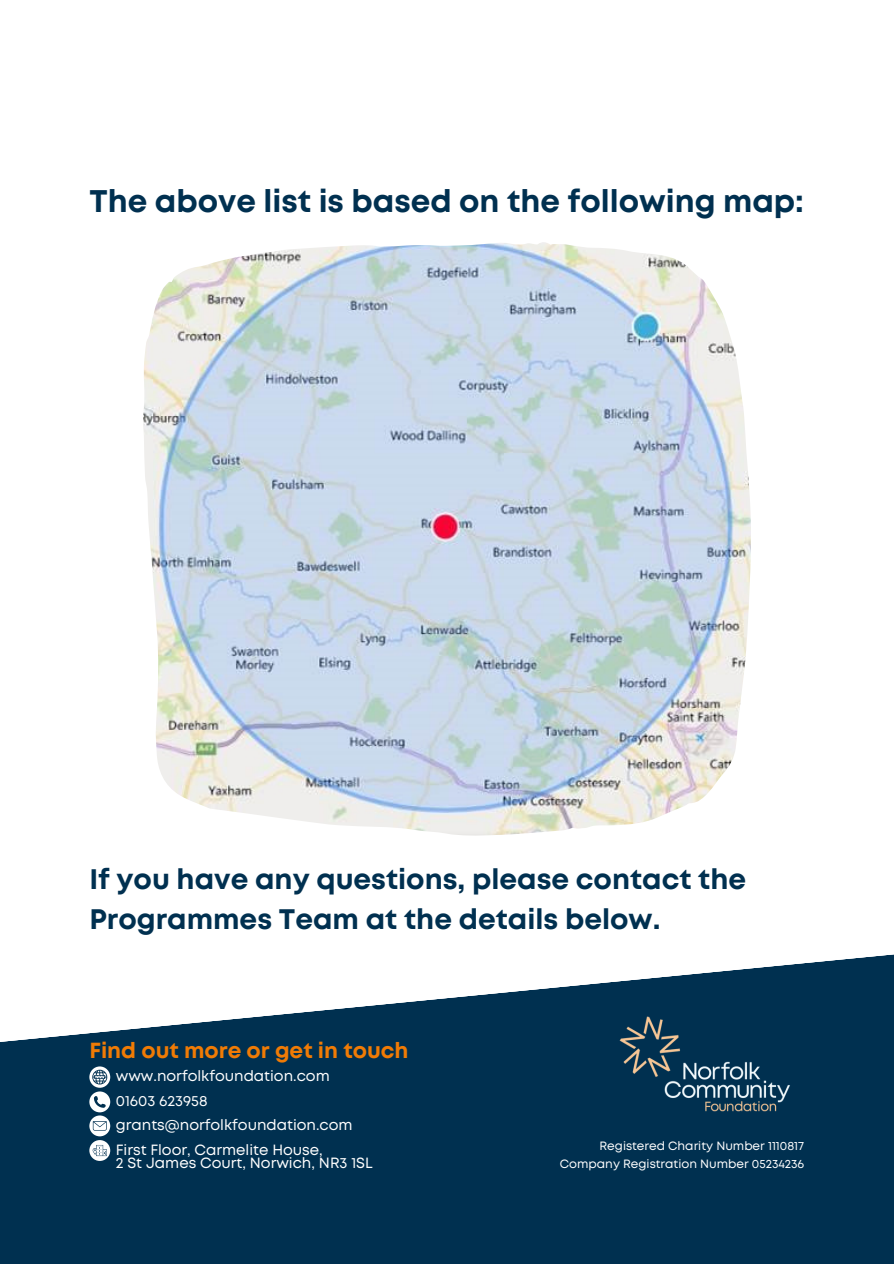
<style>
.page{position:relative;width:894px;height:1264px;background:#fff}
.page>*{position:absolute;margin:0;border:0;box-sizing:border-box;transform-origin:0 0}
.t1{font:700 31.2px "Mont";color:#003050}
.t2{font:700 28.2px/39.3px "Mont";color:#003050}
.t3{font:700 21.75px "Mont";color:#f07b05}
.t4{font:14.85px/12.3px "Mont";color:#fff}
.t5{font:12px "Mont";color:#fff}
</style>
<div class="page">
<svg style="left:0;top:954px;width:893px;height:309px;fill:#003050"></svg>
<img style="left:605px;top:993px;width:199px;height:141px">
<img style="left:143px;top:242px;width:607px;height:593px">
<svg style="left:89px;top:1066px;width:21px;height:94px"></svg>
<h3 class="t1" style="left:90px;top:190px;width:715px">The above list is based on the following map:</h3>
<h3 class="t2" style="left:89px;top:862px;width:658px">If you have any questions, please contact the<br>Programmes Team at the details below.</h3>
<p class="t3" style="left:89px;top:1042px;width:320px">Find out more or get in touch</p>
<h1 class="t4" style="left:116px;top:1070px;width:215px">www.norfolkfoundation.com</h1>
<h2 class="t4" style="left:116px;top:1095px;width:93px">01603 623958</h2>
<p class="t4" style="left:116px;top:1120px;width:238px">grants@norfolkfoundation.com</p>
<p class="t4" style="left:116px;top:1144px;width:258px">First Floor, Carmelite House,<br>2 St James Court, Norwich, NR3 1SL</p>
<p class="t5" style="left:599px;top:1141px;width:206px">Registered Charity Number 1110817</p>
<h3 class="t5" style="left:559px;top:1159px;width:246px">Company Registration Number 05234236</h3>
</div>
